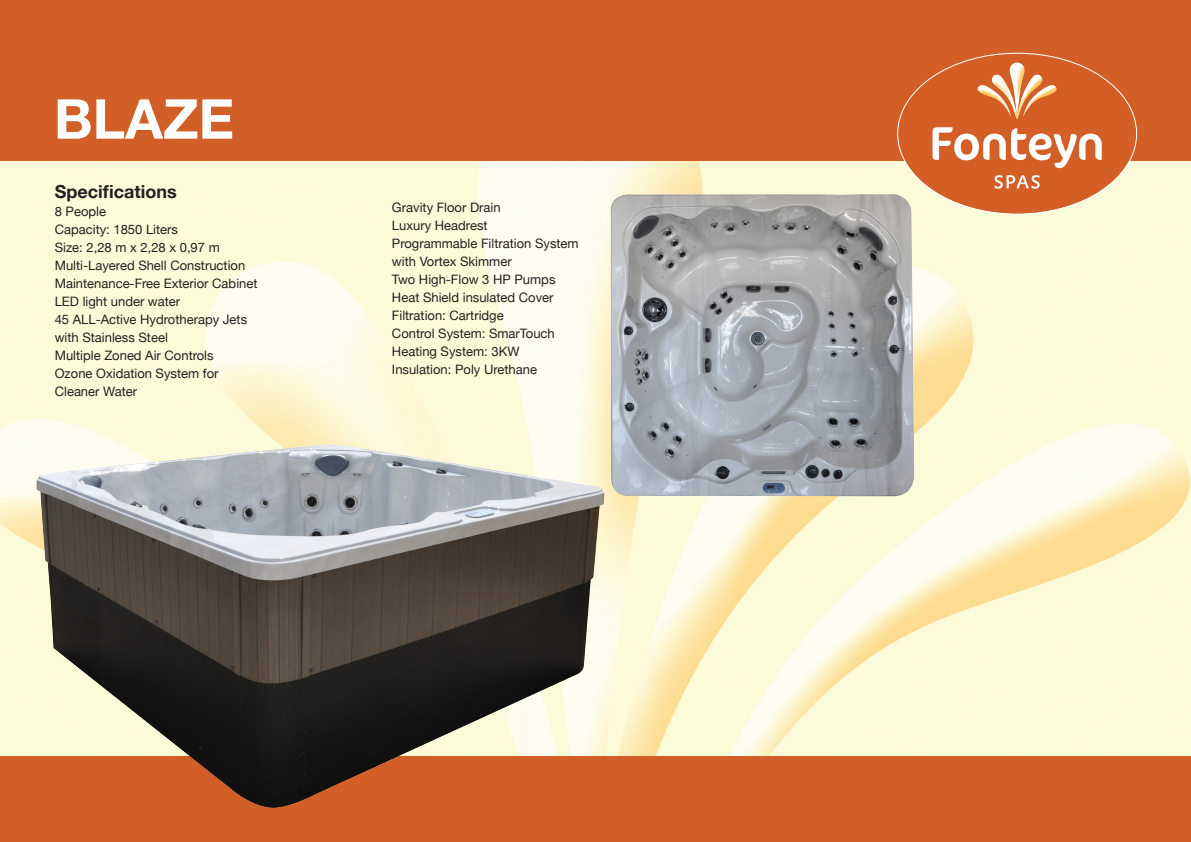
<style>
.page{position:relative;width:1191px;height:842px;background:#fff}
.page>*{position:absolute;margin:0;border:0;box-sizing:border-box;transform-origin:0 0}
.t1{font:700 55px "Helvetica Neue";color:#fff}
.t2{font:700 18px "Helvetica Neue";color:#231f20}
.t3{font:13px "Helvetica Neue";color:#231f20}
</style>
<div class="page">
<img style="left:0;top:160px;width:1191px;height:597px">
<div style="left:0;top:0;width:1191px;height:160px;background:#d25f27"></div>
<div style="left:0;top:757px;width:1191px;height:85px;background:#d25f27"></div>
<svg style="left:898px;top:53px;width:238px;height:161px"></svg>
<img style="left:36px;top:444px;width:568px;height:364px">
<img style="left:609px;top:193px;width:306px;height:303px">
<p class="t1" style="left:54px;top:85px;width:182px">BLAZE</p>
<p class="t2" style="left:55px;top:180px;width:123px">Specifications</p>
<p class="t3" style="left:55px;top:203px;width:53px">8 People</p>
<p class="t3" style="left:55px;top:221px;width:125px">Capacity: 1850 Liters</p>
<p class="t3" style="left:55px;top:239px;width:166px">Size: 2,28 m x 2,28 x 0,97 m</p>
<p class="t3" style="left:55px;top:257px;width:192px">Multi-Layered Shell Construction</p>
<p class="t3" style="left:55px;top:275px;width:204px">Maintenance-Free Exterior Cabinet</p>
<p class="t3" style="left:55px;top:293px;width:127px">LED light under water</p>
<p class="t3" style="left:55px;top:311px;width:194px">45 ALL-Active Hydrotherapy Jets</p>
<p class="t3" style="left:55px;top:329px;width:115px">with Stainless Steel</p>
<p class="t3" style="left:55px;top:347px;width:160px">Multiple Zoned Air Controls</p>
<p class="t3" style="left:55px;top:365px;width:165px">Ozone Oxidation System for</p>
<p class="t3" style="left:55px;top:383px;width:84px">Cleaner Water</p>
<p class="t3" style="left:392px;top:200px;width:110px">Gravity Floor Drain</p>
<p class="t3" style="left:392px;top:218px;width:97px">Luxury Headrest</p>
<p class="t3" style="left:392px;top:236px;width:188px">Programmable Filtration System</p>
<p class="t3" style="left:392px;top:254px;width:121px">with Vortex Skimmer</p>
<p class="t3" style="left:392px;top:272px;width:165px">Two High-Flow 3 HP Pumps</p>
<p class="t3" style="left:392px;top:290px;width:163px">Heat Shield insulated Cover</p>
<p class="t3" style="left:392px;top:308px;width:113px">Filtration: Cartridge</p>
<p class="t3" style="left:392px;top:326px;width:164px">Control System: SmarTouch</p>
<p class="t3" style="left:392px;top:344px;width:129px">Heating System: 3KW</p>
<p class="t3" style="left:392px;top:362px;width:146px">Insulation: Poly Urethane</p>
</div>
